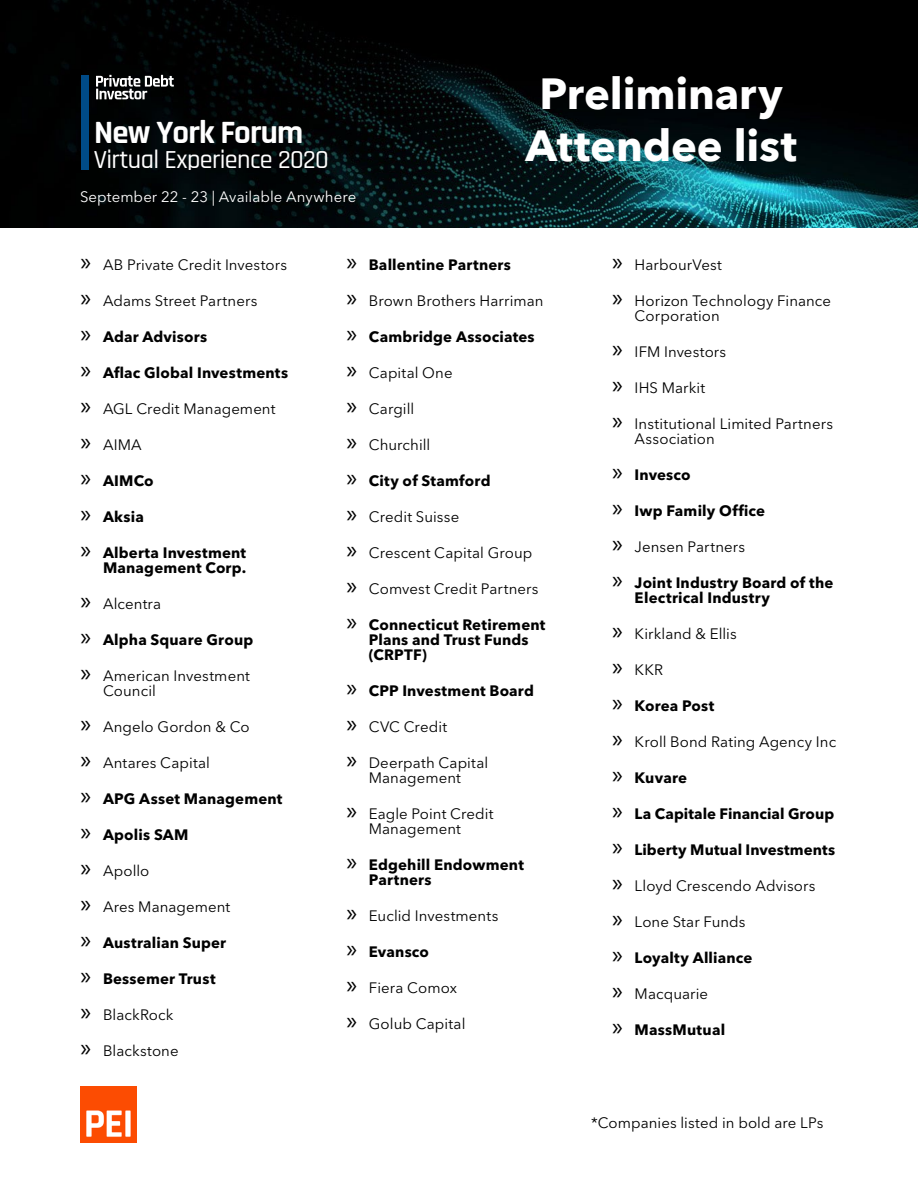
<style>
.page{position:relative;width:918px;height:1188px;background:#fff}
.page>*{position:absolute;margin:0;border:0;box-sizing:border-box;transform-origin:0 0}
.t1{font:700 43.5px/52.2px "Avenir Next";letter-spacing:-.005em;color:#fff;text-align:center}
.t2{font:700 32.85px "Rajdhani";letter-spacing:-.025em;color:#fff}
.t3{font:500 26.25px "Rajdhani";letter-spacing:-.025em;color:#fff}
.t4{font:15px/15px "Avenir Next LT Pro";letter-spacing:.005em;color:#000}
.t5{font:700 15px/15px "Avenir Next LT Pro";letter-spacing:.01em;color:#000}
.t6{font:15px "Avenir Next LT Pro";letter-spacing:.005em;color:#fff}
.s1{font-family:"Myriad Pro";font-size:25.5px}
.s2{font-family:"Myriad Pro";font-weight:400;font-size:25.5px}
</style>
<div class="page">
<img style="left:0;top:0;width:918px;height:227px">
<div style="left:81px;top:75px;width:8px;height:94px;background:#004b87"></div>
<svg style="left:96px;top:75px;width:78px;height:24px"></svg>
<img style="left:80px;top:1086px;width:57px;height:57px">
<h2 class="t2" style="left:94px;top:110px;width:211px">New York Forum</h2>
<h3 class="t3" style="left:94px;top:141px;width:236px">Virtual Experience 2020</h3>
<p class="t6" style="left:80px;top:188px;width:278px">September 22 - 23 | Available Anywhere</p>
<h1 class="t1" style="left:525px;top:67px;width:273px">Preliminary<br>Attendee list</h1>
<p class="t4" style="left:81px;top:257px;width:208px"><span class="s1">»</span> AB Private Credit Investors</p>
<p class="t4" style="left:81px;top:293px;width:178px"><span class="s1">»</span> Adams Street Partners</p>
<p class="t5" style="left:81px;top:329px;width:128px"><span class="s2">»</span> Adar Advisors</p>
<p class="t5" style="left:81px;top:365px;width:209px"><span class="s2">»</span> Aflac Global Investments</p>
<p class="t4" style="left:81px;top:401px;width:197px"><span class="s1">»</span> AGL Credit Management</p>
<p class="t4" style="left:81px;top:437px;width:63px"><span class="s1">»</span> AIMA</p>
<p class="t5" style="left:81px;top:473px;width:75px"><span class="s2">»</span> AIMCo</p>
<p class="t5" style="left:81px;top:509px;width:65px"><span class="s2">»</span> Aksia</p>
<p class="t5" style="left:81px;top:545px;width:167px;text-align:right"><span class="s2">»</span> Alberta Investment<br>Management Corp.</p>
<p class="t4" style="left:81px;top:596px;width:82px"><span class="s1">»</span> Alcentra</p>
<p class="t5" style="left:81px;top:632px;width:174px"><span class="s2">»</span> Alpha Square Group</p>
<p class="t4" style="left:103px;top:668px;width:148px;text-indent:-23px"><span class="s1">»</span> American Investment<br>Council</p>
<p class="t4" style="left:81px;top:719px;width:171px"><span class="s1">»</span> Angelo Gordon &amp; Co</p>
<p class="t4" style="left:81px;top:755px;width:131px"><span class="s1">»</span> Antares Capital</p>
<p class="t5" style="left:81px;top:791px;width:204px"><span class="s2">»</span> APG Asset Management</p>
<p class="t5" style="left:81px;top:827px;width:109px"><span class="s2">»</span> Apolis SAM</p>
<p class="t4" style="left:81px;top:863px;width:70px"><span class="s1">»</span> Apollo</p>
<p class="t4" style="left:81px;top:899px;width:151px"><span class="s1">»</span> Ares Management</p>
<p class="t5" style="left:81px;top:935px;width:147px"><span class="s2">»</span> Australian Super</p>
<p class="t5" style="left:81px;top:971px;width:137px"><span class="s2">»</span> Bessemer Trust</p>
<p class="t4" style="left:81px;top:1007px;width:95px"><span class="s1">»</span> BlackRock</p>
<p class="t4" style="left:81px;top:1043px;width:100px"><span class="s1">»</span> Blackstone</p>
<p class="t5" style="left:346px;top:257px;width:166px"><span class="s2">»</span> Ballentine Partners</p>
<p class="t4" style="left:346px;top:293px;width:199px"><span class="s1">»</span> Brown Brothers Harriman</p>
<p class="t5" style="left:346px;top:329px;width:190px"><span class="s2">»</span> Cambridge Associates</p>
<p class="t4" style="left:346px;top:365px;width:108px"><span class="s1">»</span> Capital One</p>
<p class="t4" style="left:346px;top:401px;width:69px"><span class="s1">»</span> Cargill</p>
<p class="t4" style="left:346px;top:437px;width:86px"><span class="s1">»</span> Churchill</p>
<p class="t5" style="left:346px;top:473px;width:146px"><span class="s2">»</span> City of Stamford</p>
<p class="t4" style="left:346px;top:509px;width:115px"><span class="s1">»</span> Credit Suisse</p>
<p class="t4" style="left:346px;top:545px;width:188px"><span class="s1">»</span> Crescent Capital Group</p>
<p class="t4" style="left:346px;top:581px;width:194px"><span class="s1">»</span> Comvest Credit Partners</p>
<p class="t5" style="left:369px;top:617px;width:178px;text-indent:-23px"><span class="s2">»</span> Connecticut Retirement<br>Plans and Trust Funds (CRPTF)</p>
<p class="t5" style="left:346px;top:683px;width:189px"><span class="s2">»</span> CPP Investment Board</p>
<p class="t4" style="left:346px;top:719px;width:102px"><span class="s1">»</span> CVC Credit</p>
<p class="t4" style="left:346px;top:755px;width:143px;text-align:center"><span class="s1">»</span> Deerpath Capital<br>Management</p>
<p class="t4" style="left:369px;top:806px;width:126px;text-indent:-23px"><span class="s1">»</span> Eagle Point Credit<br>Management</p>
<p class="t5" style="left:369px;top:857px;width:157px;text-indent:-23px"><span class="s2">»</span> Edgehill Endowment<br>Partners</p>
<p class="t4" style="left:346px;top:908px;width:154px"><span class="s1">»</span> Euclid Investments</p>
<p class="t5" style="left:346px;top:944px;width:84px"><span class="s2">»</span> Evansco</p>
<p class="t4" style="left:346px;top:980px;width:112px"><span class="s1">»</span> Fiera Comox</p>
<p class="t4" style="left:346px;top:1016px;width:121px"><span class="s1">»</span> Golub Capital</p>
<p class="t4" style="left:612px;top:257px;width:111px"><span class="s1">»</span> HarbourVest</p>
<p class="t4" style="left:635px;top:293px;width:198px;text-indent:-23px"><span class="s1">»</span> Horizon Technology Finance<br>Corporation</p>
<p class="t4" style="left:612px;top:344px;width:116px"><span class="s1">»</span> IFM Investors</p>
<p class="t4" style="left:612px;top:380px;width:95px"><span class="s1">»</span> IHS Markit</p>
<p class="t4" style="left:635px;top:416px;width:200px;text-indent:-23px"><span class="s1">»</span> Institutional Limited Partners<br>Association</p>
<p class="t5" style="left:612px;top:467px;width:80px"><span class="s2">»</span> Invesco</p>
<p class="t5" style="left:612px;top:503px;width:155px"><span class="s2">»</span> Iwp Family Office</p>
<p class="t4" style="left:612px;top:539px;width:135px"><span class="s1">»</span> Jensen Partners</p>
<p class="t5" style="left:635px;top:575px;width:200px;text-indent:-23px"><span class="s2">»</span> Joint Industry Board of the<br>Electrical Industry</p>
<p class="t4" style="left:612px;top:626px;width:126px"><span class="s1">»</span> Kirkland &amp; Ellis</p>
<p class="t4" style="left:612px;top:662px;width:52px"><span class="s1">»</span> KKR</p>
<p class="t5" style="left:612px;top:698px;width:104px"><span class="s2">»</span> Korea Post</p>
<p class="t4" style="left:612px;top:734px;width:226px"><span class="s1">»</span> Kroll Bond Rating Agency Inc</p>
<p class="t5" style="left:612px;top:770px;width:76px"><span class="s2">»</span> Kuvare</p>
<p class="t5" style="left:612px;top:806px;width:224px"><span class="s2">»</span> La Capitale Financial Group</p>
<p class="t5" style="left:612px;top:842px;width:224px"><span class="s2">»</span> Liberty Mutual Investments</p>
<p class="t4" style="left:612px;top:878px;width:205px"><span class="s1">»</span> Lloyd Crescendo Advisors</p>
<p class="t4" style="left:612px;top:914px;width:135px"><span class="s1">»</span> Lone Star Funds</p>
<p class="t5" style="left:612px;top:950px;width:142px"><span class="s2">»</span> Loyalty Alliance</p>
<p class="t4" style="left:612px;top:986px;width:97px"><span class="s1">»</span> Macquarie</p>
<p class="t5" style="left:612px;top:1022px;width:115px"><span class="s2">»</span> MassMutual</p>
<p class="t4" style="left:591px;top:1115px;width:234px">*Companies listed in bold are LPs</p>
</div>
